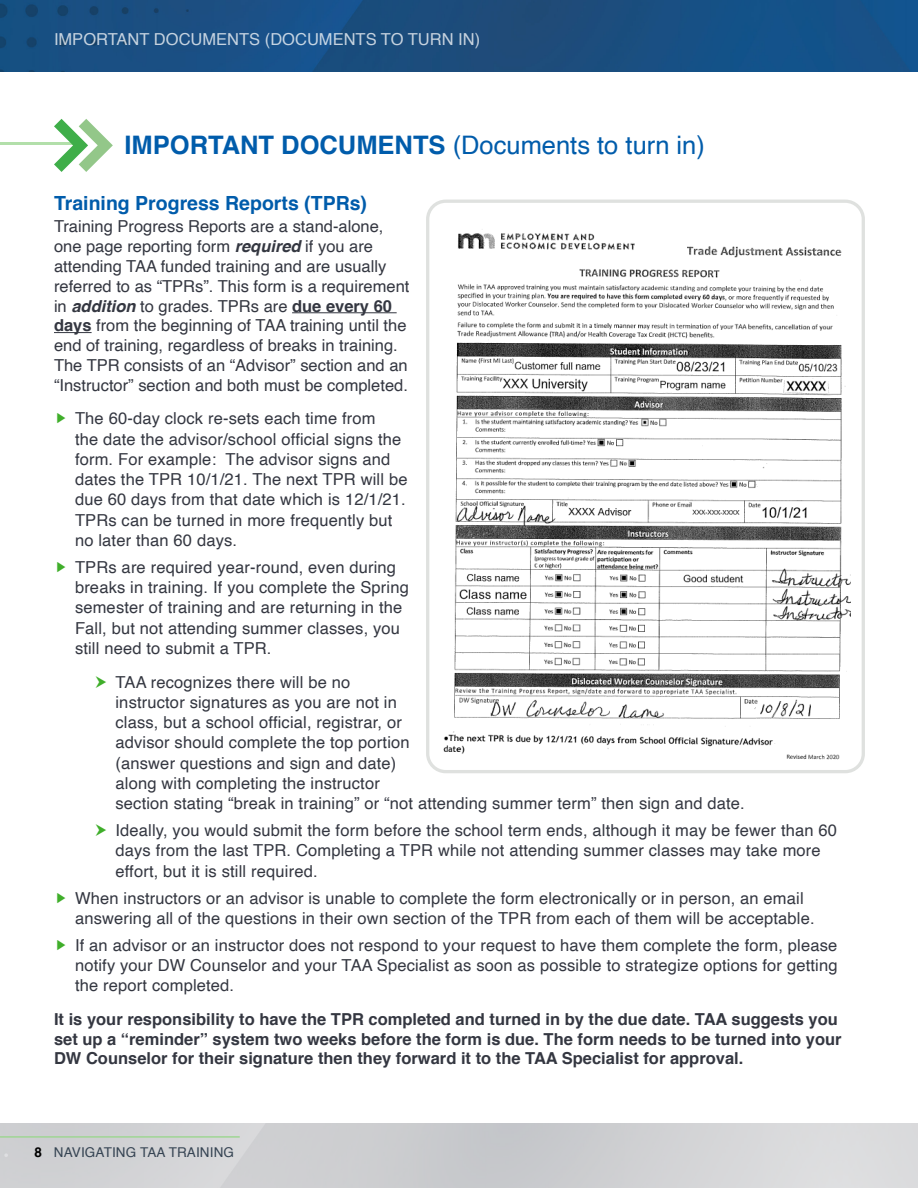
<style>
.page{position:relative;width:918px;height:1188px;background:#fff}
.page>*{position:absolute;margin:0;border:0;box-sizing:border-box;transform-origin:0 0}
.Section_Header_H2{font:25.5px "Helvetica";color:#005cab}
.Column_Head_H3{font:700 19.5px "Helvetica";color:#005cab}
.Body_Text{font:16.5px/20.2px "Helvetica";letter-spacing:.01em;color:#343741}
.Body_Text-2{font:700 16.5px/19.8px "Helvetica";color:#343741}
.t1{font:16.5px "Helvetica";color:#fff}
.t2{font:13.5px "Helvetica";letter-spacing:.01em;color:#364453}
.s1{font-weight:700}
.s2{font-weight:700;font-style:italic}
.s3{font-weight:700;color:#000}
</style>
<div class="page">
<hr style="left:0;top:1136px;width:240px;height:2px;background:#9fd694">
<img style="left:0;top:0;width:918px;height:71px">
<hr style="left:292px;top:312px;width:105px;height:1px;background:#343741">
<hr style="left:54px;top:332px;width:38px;height:1px;background:#343741">
<div style="left:426px;top:200px;width:439px;height:573px;border:3px solid #dfe1df;border-radius:18px"></div>
<hr style="left:0;top:143px;width:78px;height:2px;background:#b2dfaa">
<svg style="left:54px;top:119px;width:59px;height:53px"></svg>
<img style="left:443px;top:233px;width:407px;height:527px">
<p class="t1" style="left:54px;top:26px;width:428px">IMPORTANT DOCUMENTS (DOCUMENTS TO TURN IN)</p>
<h2 class="Section_Header_H2" style="left:124px;top:126px;width:582px"><span class="s1">IMPORTANT DOCUMENTS</span> (Documents to turn in)</h2>
<h3 class="Column_Head_H3" style="left:54px;top:188px;width:315px">Training Progress Reports (TPRs)</h3>
<p class="Body_Text" style="left:54px;top:217px;width:357px;line-height:19.8px">Training Progress Reports are a stand-alone, one page reporting form <span class="s2">required</span> if you are attending TAA funded training and are usually referred to as “TPRs”. This form is a requirement in <span class="s2">addition</span> to grades. TPRs are <span class="s1">due every 60 days</span> from the beginning of TAA training until the end of training, regardless of breaks in training.<br>The TPR consists of an “Advisor” section and an “Instructor” section and both must be completed.</p>
<p class="Body_Text" style="left:75px;top:409px;width:334px">The 60-day clock re-sets each time from<br>the date the advisor/school official signs the form. For example: The advisor signs and dates the TPR 10/1/21. The next TPR will be due 60 days from that date which is 12/1/21.<br>TPRs can be turned in more frequently but no later than 60 days.</p>
<p class="Body_Text" style="left:75px;top:558px;width:335px">TPRs are required year-round, even during breaks in training. If you complete the Spring semester of training and are returning in the Fall, but not attending summer classes, you still need to submit a TPR.</p>
<p class="Body_Text" style="left:116px;top:672px;width:631px">TAA recognizes there will be no<br>instructor signatures as you are not in<br>class, but a school official, registrar, or<br>advisor should complete the top portion<br>(answer questions and sign and date)<br>along with completing the instructor<br>section stating “break in training” or “not attending summer term” then sign and date.</p>
<p class="Body_Text" style="left:116px;top:821px;width:723px">Ideally, you would submit the form before the school term ends, although it may be fewer than 60 days from the last TPR. Completing a TPR while not attending summer classes may take more effort, but it is still required.</p>
<p class="Body_Text" style="left:75px;top:888px;width:741px">When instructors or an advisor is unable to complete the form electronically or in person, an email answering all of the questions in their own section of the TPR from each of them will be acceptable.</p>
<p class="Body_Text" style="left:75px;top:936px;width:764px;text-align:justify">If an advisor or an instructor does not respond to your request to have them complete the form, please notify your DW Counselor and your TAA Specialist as soon as possible to strategize options for getting the report completed.</p>
<p class="Body_Text-2" style="left:54px;top:1009px;width:789px">It is your responsibility to have the TPR completed and turned in by the due date. TAA suggests you set up a “reminder” system two weeks before the form is due. The form needs to be turned into your<br>DW Counselor for their signature then they forward it to the TAA Specialist for approval.</p>
<p class="t2" style="left:35px;top:1142px;width:201px"><span class="s3">8</span> NAVIGATING TAA TRAINING</p>
</div>
